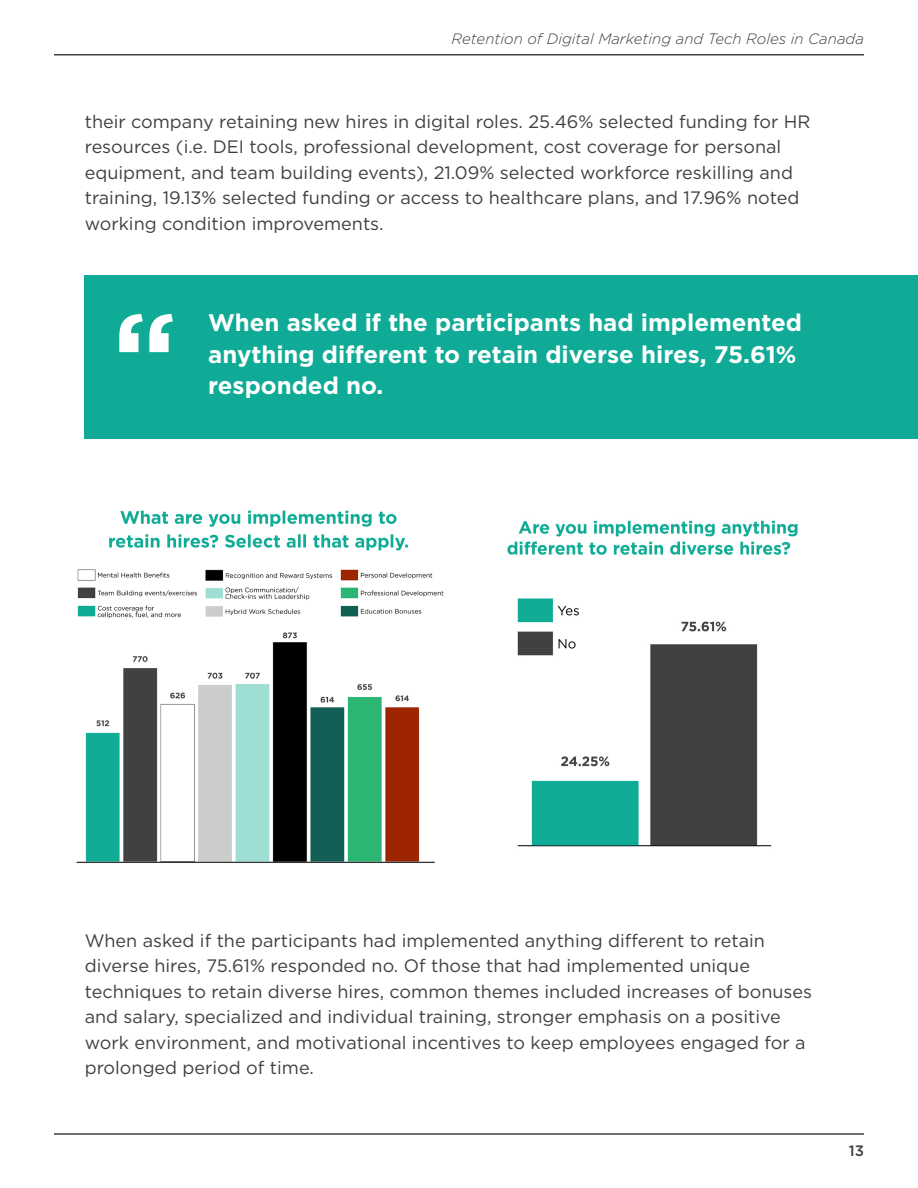
<style>
.page{position:relative;width:918px;height:1188px;background:#fff}
.page>*{position:absolute;margin:0;border:0;box-sizing:border-box;transform-origin:0 0}
.t1{font:700 118.5px "Gotham";color:#fff}
.body{font:700 24px/31.5px "Gotham";color:#fff}
.body-2{font:18px/25.5px "Gotham";color:#404042}
.t2{font:italic 300 15px "Gotham";color:#404042}
.t3{font:500 15px "Gotham";color:#404042}
</style>
<div class="page">
<hr style="left:54px;top:1133px;width:810px;height:2px;background:#404042">
<hr style="left:54px;top:54px;width:810px;height:2px;background:#404042">
<div style="left:85px;top:275px;width:833px;height:164px;background:#0fab96"></div>
<img style="left:76px;top:510px;width:367px;height:353px">
<img style="left:507px;top:520px;width:291px;height:327px">
<p class="t2" style="left:451px;top:29px;width:414px">Retention of Digital Marketing and Tech Roles in Canada</p>
<p class="body-2" style="left:85px;top:108px;width:727px">their company retaining new hires in digital roles. 25.46% selected funding for HR resources (i.e. DEI tools, professional development, cost coverage for personal equipment, and team building events), 21.09% selected workforce reskilling and training, 19.13% selected funding or access to healthcare plans, and 17.96% noted working condition improvements.</p>
<p class="t1" style="left:113px;top:277px;width:65px">“</p>
<p class="body" style="left:208px;top:307px;width:595px">When asked if the participants had implemented anything different to retain diverse hires, 75.61%</p>
<p class="body" style="left:208px;top:370px;width:177px">responded no.</p>
<p class="body-2" style="left:85px;top:927px;width:729px">When asked if the participants had implemented anything different to retain diverse hires, 75.61% responded no. Of those that had implemented unique techniques to retain diverse hires, common themes included increases of bonuses and salary, specialized and individual training, stronger emphasis on a positive work environment, and motivational incentives to keep employees engaged for a prolonged period of time.</p>
<p class="t3" style="left:849px;top:1141px;width:17px">13</p>
</div>
